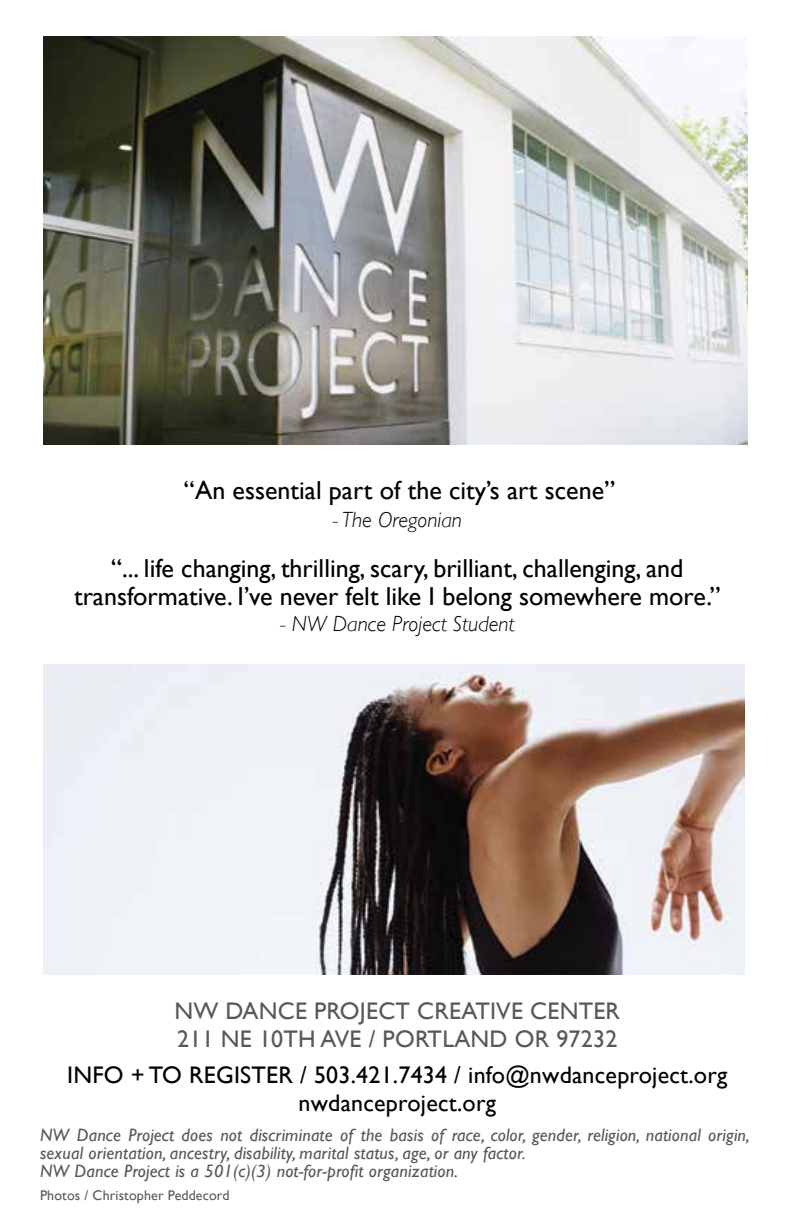
<style>
.page{position:relative;width:792px;height:1224px;background:#fff}
.page>*{position:absolute;margin:0;border:0;box-sizing:border-box;transform-origin:0 0}
.t1{font:26px/28px "Gill Sans";color:#000;text-align:center}
.t2{font:24px/28px "Gill Sans";letter-spacing:.01em;color:#000;text-align:center}
.t3{font:24px/28px "Gill Sans";letter-spacing:.01em;color:#55595b}
.t4{font:italic 300 22px "Gill Sans";color:#000}
.t5{font:italic 18px/18px "Gill Sans";letter-spacing:.01em;color:#55595b}
.t6{font:14px "Gill Sans";letter-spacing:.01em;color:#55595b}
</style>
<div class="page">
<img style="left:43px;top:36px;width:705px;height:409px">
<img style="left:43px;top:664px;width:702px;height:311px">
<h1 class="t1" style="left:184px;top:476px;width:433px">“An essential part of the city’s art scene”</h1>
<p class="t4" style="left:333px;top:508px;width:131px">- The Oregonian</p>
<h1 class="t1" style="left:74px;top:554px;width:648px">“... life changing, thrilling, scary, brilliant, challenging, and transformative. I’ve never felt like I belong somewhere more.”</h1>
<p class="t4" style="left:280px;top:611px;width:237px">- NW Dance Project Student</p>
<h2 class="t3" style="left:174px;top:997px;width:447px">NW DANCE PROJECT CREATIVE CENTER<br>211 NE 10TH AVE / PORTLAND OR 97232</h2>
<h2 class="t2" style="left:67px;top:1061px;width:662px">INFO + TO REGISTER / 503.421.7434 / info@nwdanceproject.org nwdanceproject.org</h2>
<p class="t5" style="left:40px;top:1126px;width:711px">NW Dance Project does not discriminate of the basis of race, color, gender, religion, national origin, sexual orientation, ancestry, disability, marital status, age, or any factor.<br>NW Dance Project is a 501(c)(3) not-for-profit organization.</p>
<p class="t6" style="left:40px;top:1187px;width:191px">Photos / Christopher Peddecord</p>
</div>
